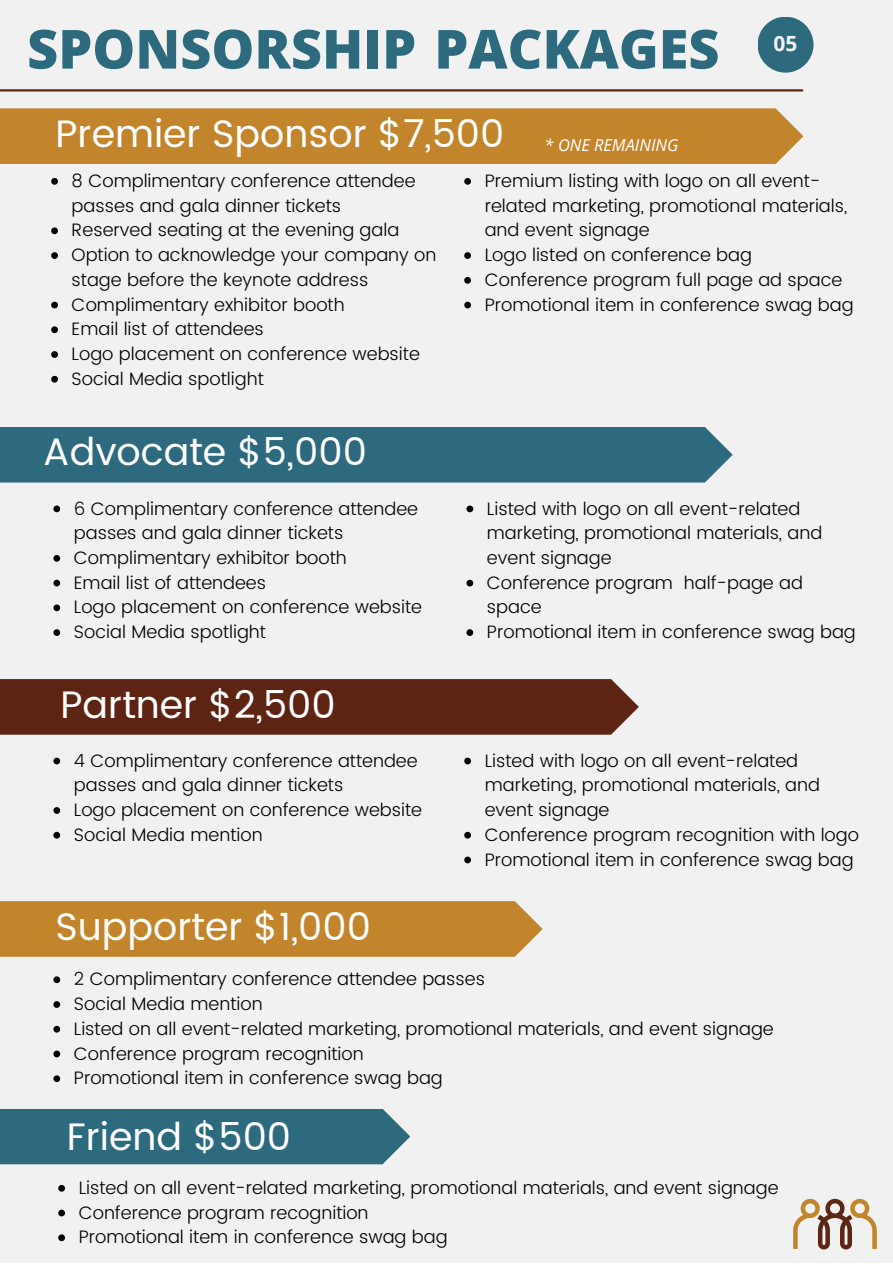
<style>
.page{position:relative;width:893px;height:1264px;background:#fff}
.page>*{position:absolute;margin:0;border:0;box-sizing:border-box;transform-origin:0 0}
.t1{font:800 54px "Open Sans";color:#2d6a7d}
.t2{font:38.25px "Poppins";color:#fff}
.t3{font:700 21px "Open Sans";color:#f1f1f1}
.t4{font:300 18px/24.8px "Poppins";color:#000}
.t5{font:italic 16.5px "Open Sans";color:#fff}
</style>
<div class="page">
<div style="left:0;top:0;width:892px;height:1262px;background:#f1f1f1"></div>
<hr style="left:0;top:89px;width:802px;height:2px;background:#5d2413">
<div style="left:757px;top:17px;width:56px;height:56px;background:#2d6a7d;border-radius:50%"></div>
<div style="left:0;top:108px;width:803px;height:56px;background:#c3852b"></div>
<div style="left:0;top:427px;width:732px;height:55px;background:#2d6a7d"></div>
<div style="left:0;top:679px;width:639px;height:55px;background:#5d2413"></div>
<div style="left:0;top:901px;width:542px;height:55px;background:#c3852b"></div>
<div style="left:0;top:1108px;width:410px;height:56px;background:#2d6a7d"></div>
<svg style="left:51px;top:178px;width:7px;height:7px"></svg>
<svg style="left:51px;top:227px;width:7px;height:7px"></svg>
<svg style="left:51px;top:252px;width:7px;height:7px"></svg>
<svg style="left:51px;top:302px;width:7px;height:6px"></svg>
<svg style="left:51px;top:326px;width:7px;height:7px"></svg>
<svg style="left:51px;top:351px;width:7px;height:7px"></svg>
<svg style="left:51px;top:376px;width:7px;height:6px"></svg>
<svg style="left:53px;top:757px;width:7px;height:7px"></svg>
<svg style="left:53px;top:807px;width:7px;height:6px"></svg>
<svg style="left:53px;top:831px;width:7px;height:7px"></svg>
<svg style="left:53px;top:976px;width:7px;height:7px"></svg>
<svg style="left:53px;top:1001px;width:7px;height:6px"></svg>
<svg style="left:53px;top:1025px;width:7px;height:7px"></svg>
<svg style="left:53px;top:1050px;width:7px;height:7px"></svg>
<svg style="left:53px;top:1075px;width:7px;height:7px"></svg>
<svg style="left:53px;top:505px;width:7px;height:7px"></svg>
<svg style="left:53px;top:555px;width:7px;height:6px"></svg>
<svg style="left:53px;top:579px;width:7px;height:7px"></svg>
<svg style="left:53px;top:604px;width:7px;height:7px"></svg>
<svg style="left:53px;top:629px;width:7px;height:7px"></svg>
<svg style="left:58px;top:1184px;width:7px;height:7px"></svg>
<svg style="left:58px;top:1209px;width:7px;height:7px"></svg>
<svg style="left:58px;top:1234px;width:7px;height:7px"></svg>
<svg style="left:793px;top:1198px;width:83px;height:51px"></svg>
<svg style="left:464px;top:178px;width:7px;height:7px"></svg>
<svg style="left:464px;top:252px;width:7px;height:7px"></svg>
<svg style="left:464px;top:277px;width:7px;height:7px"></svg>
<svg style="left:464px;top:302px;width:7px;height:6px"></svg>
<svg style="left:466px;top:505px;width:7px;height:7px"></svg>
<svg style="left:466px;top:579px;width:7px;height:7px"></svg>
<svg style="left:466px;top:629px;width:7px;height:7px"></svg>
<svg style="left:464px;top:757px;width:7px;height:7px"></svg>
<svg style="left:464px;top:831px;width:7px;height:7px"></svg>
<svg style="left:464px;top:856px;width:7px;height:7px"></svg>
<p class="t1" style="left:27px;top:11px;width:693px">SPONSORSHIP PACKAGES</p>
<p class="t3" style="left:773px;top:29px;width:25px">05</p>
<p class="t2" style="left:55px;top:111px;width:450px">Premier Sponsor $7,500</p>
<p class="t5" style="left:544px;top:134px;width:135px">* ONE REMAINING</p>
<p class="t4" style="left:484px;top:168px;width:364px">Premium listing with logo on all event&shy;related marketing, promotional materials, and event signage</p>
<p class="t4" style="left:484px;top:242px;width:269px">Logo listed on conference bag</p>
<p class="t4" style="left:484px;top:267px;width:359px">Conference program full page ad space</p>
<p class="t4" style="left:484px;top:292px;width:370px">Promotional item in conference swag bag</p>
<p class="t4" style="left:72px;top:168px;width:345px">8 Complimentary conference attendee passes and gala dinner tickets</p>
<p class="t4" style="left:72px;top:218px;width:329px">Reserved seating at the evening gala</p>
<p class="t4" style="left:72px;top:242px;width:366px">Option to acknowledge your company on stage before the keynote address</p>
<p class="t4" style="left:72px;top:292px;width:274px">Complimentary exhibitor booth</p>
<p class="t4" style="left:72px;top:317px;width:194px">Email list of attendees</p>
<p class="t4" style="left:72px;top:341px;width:350px">Logo placement on conference website</p>
<p class="t4" style="left:72px;top:366px;width:194px">Social Media spotlight</p>
<p class="t2" style="left:43px;top:430px;width:325px">Advocate $5,000</p>
<p class="t4" style="left:74px;top:496px;width:346px">6 Complimentary conference attendee passes and gala dinner tickets</p>
<p class="t4" style="left:74px;top:545px;width:274px">Complimentary exhibitor booth</p>
<p class="t4" style="left:74px;top:570px;width:194px">Email list of attendees</p>
<p class="t4" style="left:74px;top:595px;width:350px">Logo placement on conference website</p>
<p class="t4" style="left:74px;top:619px;width:194px">Social Media spotlight</p>
<p class="t2" style="left:61px;top:682px;width:277px">Partner $2,500</p>
<p class="t4" style="left:74px;top:748px;width:345px">4 Complimentary conference attendee passes and gala dinner tickets</p>
<p class="t4" style="left:74px;top:797px;width:350px">Logo placement on conference website</p>
<p class="t4" style="left:74px;top:822px;width:190px">Social Media mention</p>
<p class="t2" style="left:55px;top:904px;width:317px">Supporter $1,000</p>
<p class="t4" style="left:487px;top:496px;width:337px">Listed with logo on all event-related marketing, promotional materials, and event signage</p>
<p class="t4" style="left:487px;top:570px;width:317px">Conference program half-page ad space</p>
<p class="t4" style="left:487px;top:619px;width:370px">Promotional item in conference swag bag</p>
<p class="t4" style="left:484px;top:748px;width:337px">Listed with logo on all event-related marketing, promotional materials, and event signage</p>
<p class="t4" style="left:484px;top:822px;width:376px">Conference program recognition with logo</p>
<p class="t4" style="left:484px;top:847px;width:370px">Promotional item in conference swag bag</p>
<p class="t4" style="left:74px;top:966px;width:412px">2 Complimentary conference attendee passes</p>
<p class="t4" style="left:74px;top:991px;width:190px">Social Media mention</p>
<p class="t4" style="left:74px;top:1016px;width:701px">Listed on all event-related marketing, promotional materials, and event signage</p>
<p class="t4" style="left:74px;top:1041px;width:291px">Conference program recognition</p>
<p class="t4" style="left:74px;top:1065px;width:370px">Promotional item in conference swag bag</p>
<p class="t2" style="left:67px;top:1114px;width:226px">Friend $500</p>
<p class="t4" style="left:79px;top:1175px;width:701px">Listed on all event-related marketing, promotional materials, and event signage</p>
<p class="t4" style="left:79px;top:1199px;width:291px">Conference program recognition</p>
<p class="t4" style="left:79px;top:1224px;width:370px">Promotional item in conference swag bag</p>
</div>
